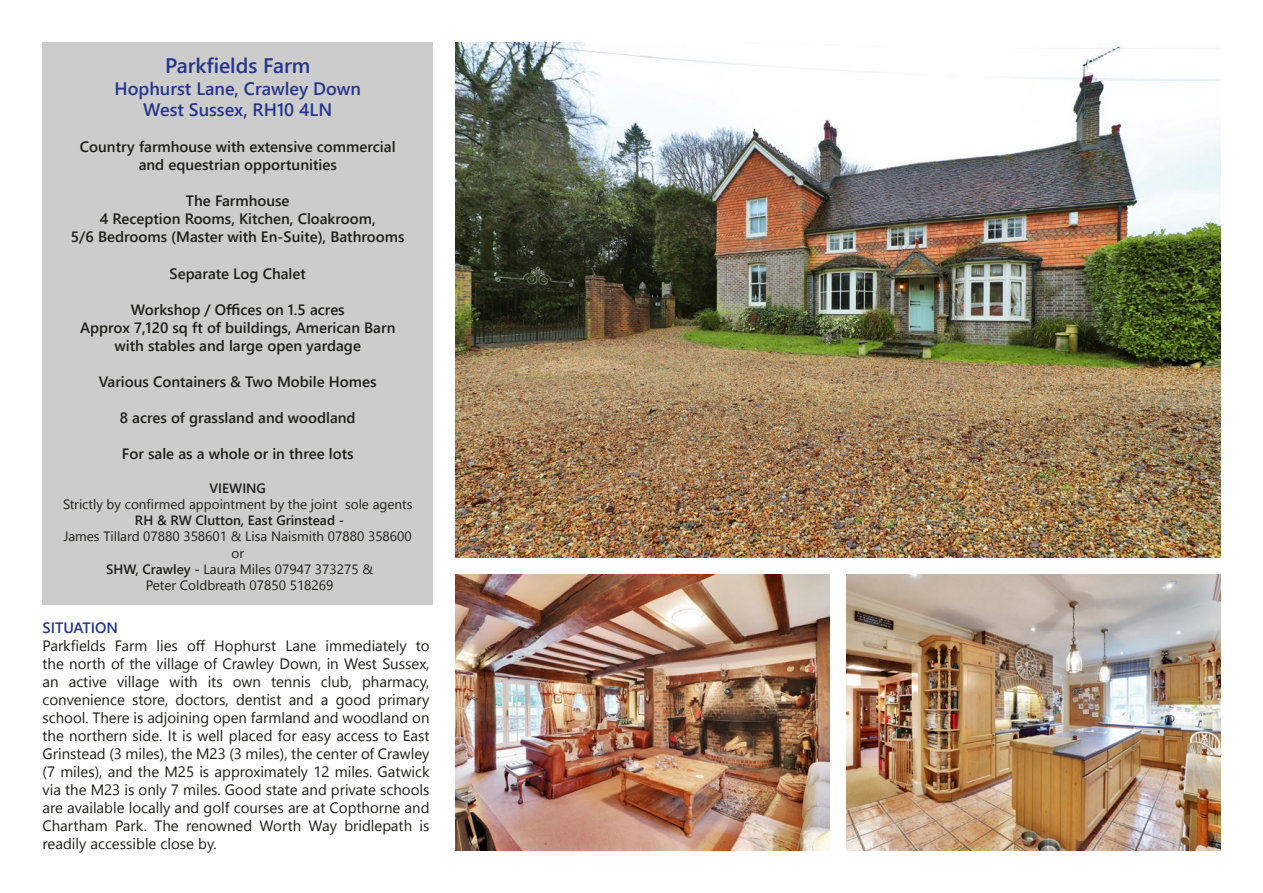
<style>
.page{position:relative;width:1263px;height:893px;background:#fff}
.page>*{position:absolute;margin:0;border:0;box-sizing:border-box;transform-origin:0 0}
.t1{font:600 21px "Segoe UI";color:#26368c}
.t2{font:600 18px "Segoe UI";color:#26368c}
.t3{font:15px/18px "Segoe UI";color:#1d1d1b;text-align:justify}
.t4{font:600 15px "Segoe UI";color:#1d1d1b}
.t5{font:600 15px "Segoe UI";color:#26368c}
.t6{font:13.5px "Segoe UI";color:#1d1d1b}
.t7{font:600 13.5px "Segoe UI";color:#1d1d1b}
.s1{font-weight:600}
</style>
<div class="page">
<img style="left:455px;top:574px;width:374px;height:276px">
<img style="left:455px;top:43px;width:765px;height:514px">
<div style="left:43px;top:43px;width:390px;height:562px;background:#ccc"></div>
<img style="left:846px;top:574px;width:374px;height:276px">
<p class="t1" style="left:165px;top:49px;width:147px">Parkfields Farm</p>
<p class="t2" style="left:115px;top:74px;width:248px">Hophurst Lane, Crawley Down</p>
<p class="t2" style="left:143px;top:96px;width:190px">West Sussex, RH10 4LN</p>
<p class="t4" style="left:80px;top:135px;width:317px">Country farmhouse with extensive commercial</p>
<p class="t4" style="left:139px;top:153px;width:200px">and equestrian opportunities</p>
<p class="t4" style="left:186px;top:189px;width:105px">The Farmhouse</p>
<p class="t4" style="left:100px;top:207px;width:277px">4 Reception Rooms, Kitchen, Cloakroom,</p>
<p class="t4" style="left:71px;top:225px;width:335px">5/6 Bedrooms (Master with En-Suite), Bathrooms</p>
<p class="t4" style="left:170px;top:261px;width:138px">Separate Log Chalet</p>
<p class="t4" style="left:131px;top:297px;width:216px">Workshop / Offices on 1.5 acres</p>
<p class="t4" style="left:80px;top:315px;width:317px">Approx 7,120 sq ft of buildings, American Barn</p>
<p class="t4" style="left:115px;top:333px;width:248px">with stables and large open yardage</p>
<p class="t4" style="left:99px;top:369px;width:279px">Various Containers &amp; Two Mobile Homes</p>
<p class="t4" style="left:120px;top:405px;width:237px">8 acres of grassland and woodland</p>
<p class="t4" style="left:122px;top:441px;width:233px">For sale as a whole or in three lots</p>
<p class="t7" style="left:209px;top:477px;width:58px">VIEWING</p>
<p class="t6" style="left:63px;top:493px;width:351px">Strictly by confirmed appointment by the joint sole agents</p>
<p class="t7" style="left:135px;top:509px;width:211px">RH &amp; RW Clutton, East Grinstead -</p>
<p class="t6" style="left:64px;top:526px;width:349px">James Tillard 07880 358601 &amp; Lisa Naismith 07880 358600</p>
<p class="t6" style="left:231px;top:542px;width:14px">or</p>
<p class="t6" style="left:106px;top:558px;width:269px"><span class="s1">SHW, Crawley -</span> Laura Miles 07947 373275 &amp;</p>
<p class="t6" style="left:146px;top:574px;width:189px">Peter Coldbreath 07850 518269</p>
<p class="t5" style="left:43px;top:616px;width:77px">SITUATION</p>
<p class="t3" style="left:43px;top:637px;width:388px">Parkfields Farm lies off Hophurst Lane immediately to the north of the village of Crawley Down, in West Sussex, an active village with its own tennis club, pharmacy, convenience store, doctors, dentist and a good primary school. There is adjoining open farmland and woodland on the northern side. It is well placed for easy access to East Grinstead (3 miles), the M23 (3 miles), the center of Crawley (7 miles), and the M25 is approximately 12 miles. Gatwick via the M23 is only 7 miles. Good state and private schools are available locally and golf courses are at Copthorne and Chartham Park. The renowned Worth Way bridlepath is readily accessible close by.</p>
</div>
